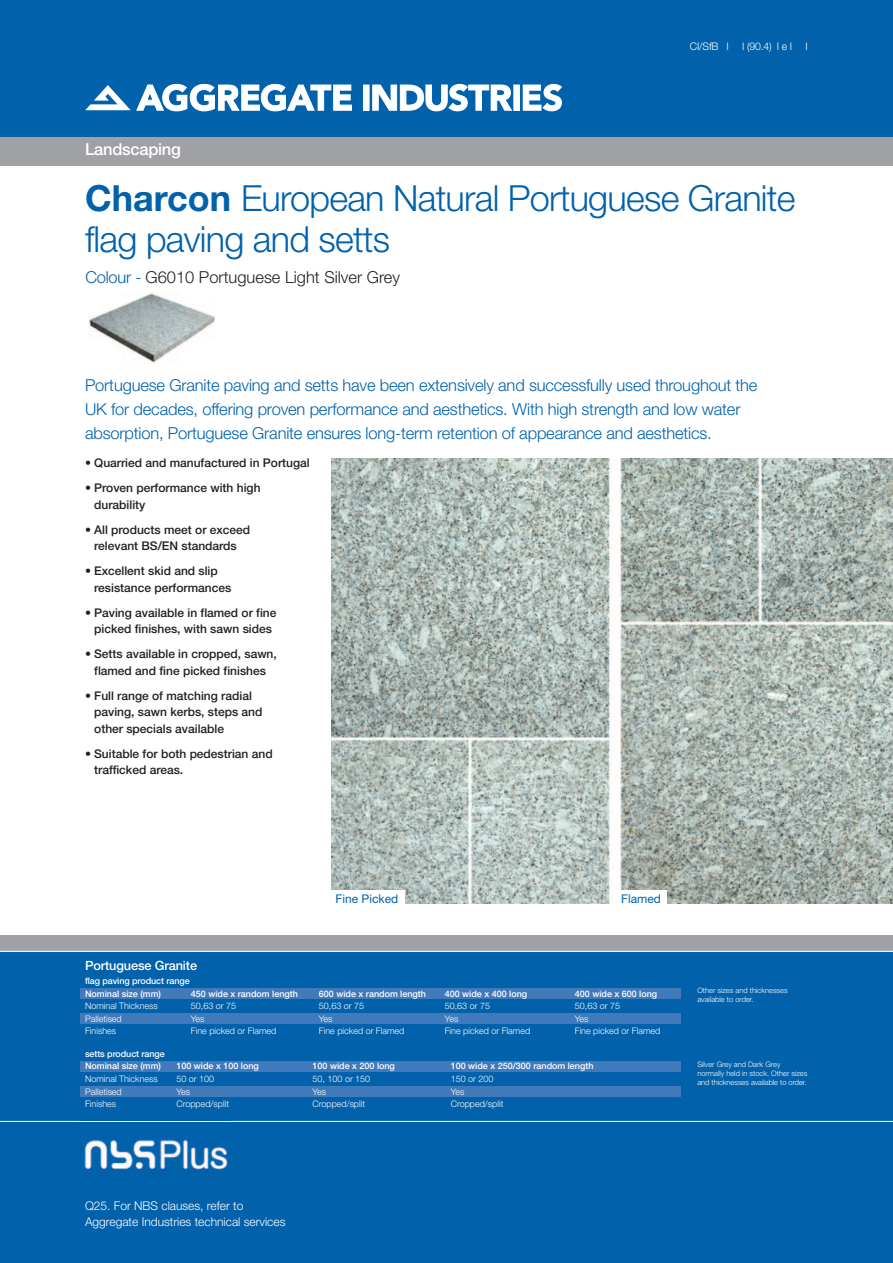
<style>
.page{position:relative;width:893px;height:1263px;background:#fff}
.page>*{position:absolute;margin:0;border:0;box-sizing:border-box;transform-origin:0 0}
.t1{font:300 36px/40.5px "Helvetica Neue";letter-spacing:-.02em;color:#0161ab}
.t2{font:300 16.5px/24px "Helvetica Neue";letter-spacing:-.01em;color:#0161ab}
.t3{font:300 16.5px "Helvetica Neue";color:#231f20}
.t4{font:500 16.5px "Helvetica Neue";letter-spacing:-.015em;color:#fff}
.t5{font:500 12.75px "Helvetica Neue";letter-spacing:-.01em;color:#fff}
.t6{font:500 12px/16.5px "Helvetica Neue";color:#231f20}
.t7{font:300 12px/16.5px "Helvetica Neue";color:#fff}
.t8{font:12px "Helvetica Neue";color:#0161ab}
.t9{font:300 10.5px "Helvetica Neue";letter-spacing:-.02em;color:#fff}
.t10{font:300 9px "Helvetica Neue";color:#fff}
.t11{font:500 9px/12.6px "Helvetica Neue";color:#fff}
.t12{font:300 7.5px/9px "Helvetica Neue";color:#fff}
.s1{font-weight:700}
.s2{color:#0161ab}
</style>
<div class="page">
<img style="left:332px;top:458px;width:561px;height:446px">
<div style="left:322px;top:890px;width:82px;height:20px;background:#fff"></div>
<div style="left:614px;top:890px;width:53px;height:20px;background:#fff"></div>
<div style="left:0;top:945px;width:893px;height:318px;background:#0161ab"></div>
<div style="left:80px;top:989px;width:600px;height:10px;background:#417abb"></div>
<div style="left:80px;top:1013px;width:600px;height:11px;background:#417abb"></div>
<div style="left:80px;top:1061px;width:600px;height:11px;background:#417abb"></div>
<div style="left:80px;top:1086px;width:600px;height:11px;background:#417abb"></div>
<div style="left:0;top:136px;width:893px;height:30px;background:#a0a1a5"></div>
<div style="left:0;top:0;width:893px;height:136px;background:#0161ab"></div>
<div style="left:363px;top:85px;width:6px;height:25px;background:#fff"></div>
<svg style="left:372px;top:84px;width:140px;height:27px"></svg>
<div style="left:514px;top:85px;width:5px;height:25px;background:#fff"></div>
<div style="left:514px;top:85px;width:6px;height:25px;border:1px solid #fff"></div>
<svg style="left:523px;top:84px;width:39px;height:27px"></svg>
<svg style="left:85px;top:84px;width:267px;height:27px"></svg>
<img style="left:89px;top:293px;width:127px;height:70px">
<div style="left:0;top:935px;width:893px;height:16px;background:#a0a1a5"></div>
<hr style="left:0;top:951px;width:893px;height:1px;background:#fff">
<hr style="left:0;top:1121px;width:893px;height:1px;background:#fff">
<img style="left:84px;top:1139px;width:144px;height:31px">
<p class="t4" style="left:85px;top:144px;width:97px">Landscaping</p>
<p class="t9" style="left:690px;top:43px;width:40px">CI/SfB I</p>
<p class="t9" style="left:742px;top:43px;width:51px">I (90.4) I e I</p>
<p class="t9" style="left:806px;top:43px;width:4px">I</p>
<h1 class="t1" style="left:85px;top:182px;width:712px"><span class="s1">Charcon</span> European Natural Portuguese Granite flag paving and setts</h1>
<h4 class="t3" style="left:86px;top:272px;width:316px"><span class="s2">Colour -</span> G6010 Portuguese Light Silver Grey</h4>
<h4 class="t2" style="left:85px;top:375px;width:674px">Portuguese Granite paving and setts have been extensively and successfully used throughout the<br>UK for decades, offering proven performance and aesthetics. With high strength and low water absorption, Portuguese Granite ensures long-term retention of appearance and aesthetics.</h4>
<p class="t6" style="left:85px;top:456px;width:226px">• Quarried and manufactured in Portugal</p>
<p class="t6" style="left:94px;top:481px;width:168px;text-indent:-9px">• Proven performance with high durability</p>
<p class="t6" style="left:85px;top:522px;width:167px;text-align:center">• All products meet or exceed relevant BS/EN standards</p>
<p class="t6" style="left:94px;top:564px;width:139px;text-indent:-9px">• Excellent skid and slip resistance performances</p>
<p class="t6" style="left:85px;top:605px;width:193px;text-align:center">• Paving available in flamed or fine picked finishes, with sawn sides</p>
<p class="t6" style="left:85px;top:647px;width:193px;text-align:center">• Setts available in cropped, sawn, flamed and fine picked finishes</p>
<p class="t6" style="left:94px;top:688px;width:170px;text-indent:-9px">• Full range of matching radial paving, sawn kerbs, steps and other specials available</p>
<p class="t6" style="left:94px;top:746px;width:180px;text-indent:-9px">• Suitable for both pedestrian and trafficked areas.</p>
<p class="t8" style="left:336px;top:895px;width:64px">Fine Picked</p>
<p class="t8" style="left:621px;top:895px;width:41px">Flamed</p>
<p class="t5" style="left:85px;top:961px;width:114px">Portuguese Granite</p>
<p class="t11" style="left:85px;top:975px;width:106px">flag paving product range<br>Nominal size (mm)</p>
<p class="t11" style="left:191px;top:988px;width:109px">450 wide x random length</p>
<p class="t11" style="left:319px;top:988px;width:109px">600 wide x random length</p>
<p class="t11" style="left:445px;top:988px;width:84px">400 wide x 400 long</p>
<p class="t11" style="left:575px;top:988px;width:84px">400 wide x 600 long</p>
<p class="t10" style="left:85px;top:1003px;width:74px">Nominal Thickness</p>
<p class="t10" style="left:191px;top:1003px;width:47px">50,63 or 75</p>
<p class="t10" style="left:319px;top:1003px;width:47px">50,63 or 75</p>
<p class="t10" style="left:445px;top:1003px;width:47px">50,63 or 75</p>
<p class="t10" style="left:575px;top:1003px;width:47px">50,63 or 75</p>
<p class="t10" style="left:85px;top:1015px;width:38px">Palletised</p>
<p class="t10" style="left:191px;top:1015px;width:15px">Yes</p>
<p class="t10" style="left:319px;top:1015px;width:15px">Yes</p>
<p class="t10" style="left:445px;top:1015px;width:15px">Yes</p>
<p class="t10" style="left:575px;top:1015px;width:15px">Yes</p>
<p class="t10" style="left:85px;top:1028px;width:33px">Finishes</p>
<p class="t10" style="left:191px;top:1028px;width:87px">Fine picked or Flamed</p>
<p class="t10" style="left:319px;top:1028px;width:87px">Fine picked or Flamed</p>
<p class="t10" style="left:445px;top:1028px;width:87px">Fine picked or Flamed</p>
<p class="t10" style="left:575px;top:1028px;width:87px">Fine picked or Flamed</p>
<p class="t11" style="left:85px;top:1048px;width:81px">setts product range<br>Nominal size (mm)</p>
<p class="t11" style="left:176px;top:1060px;width:84px">100 wide x 100 long</p>
<p class="t11" style="left:313px;top:1060px;width:84px">100 wide x 200 long</p>
<p class="t11" style="left:451px;top:1060px;width:144px">100 wide x 250/300 random length</p>
<p class="t10" style="left:85px;top:1075px;width:74px">Nominal Thickness</p>
<p class="t10" style="left:176px;top:1075px;width:39px">50 or 100</p>
<p class="t10" style="left:313px;top:1075px;width:59px">50, 100 or 150</p>
<p class="t10" style="left:451px;top:1075px;width:44px">150 or 200</p>
<p class="t10" style="left:85px;top:1088px;width:38px">Palletised</p>
<p class="t10" style="left:176px;top:1088px;width:15px">Yes</p>
<p class="t10" style="left:313px;top:1088px;width:15px">Yes</p>
<p class="t10" style="left:451px;top:1088px;width:15px">Yes</p>
<p class="t10" style="left:85px;top:1101px;width:33px">Finishes</p>
<p class="t10" style="left:176px;top:1101px;width:54px">Cropped/split</p>
<p class="t10" style="left:312px;top:1101px;width:54px">Cropped/split</p>
<p class="t10" style="left:451px;top:1101px;width:54px">Cropped/split</p>
<p class="t7" style="left:85px;top:1198px;width:202px">Q25. For NBS clauses, refer to<br>Aggregate Industries technical services</p>
<p class="t12" style="left:697px;top:987px;width:92px">Other sizes and thicknesses available to order.</p>
<p class="t12" style="left:697px;top:1060px;width:111px">Silver Grey and Dark Grey normally held in stock. Other sizes and thicknesses available to order.</p>
</div>
